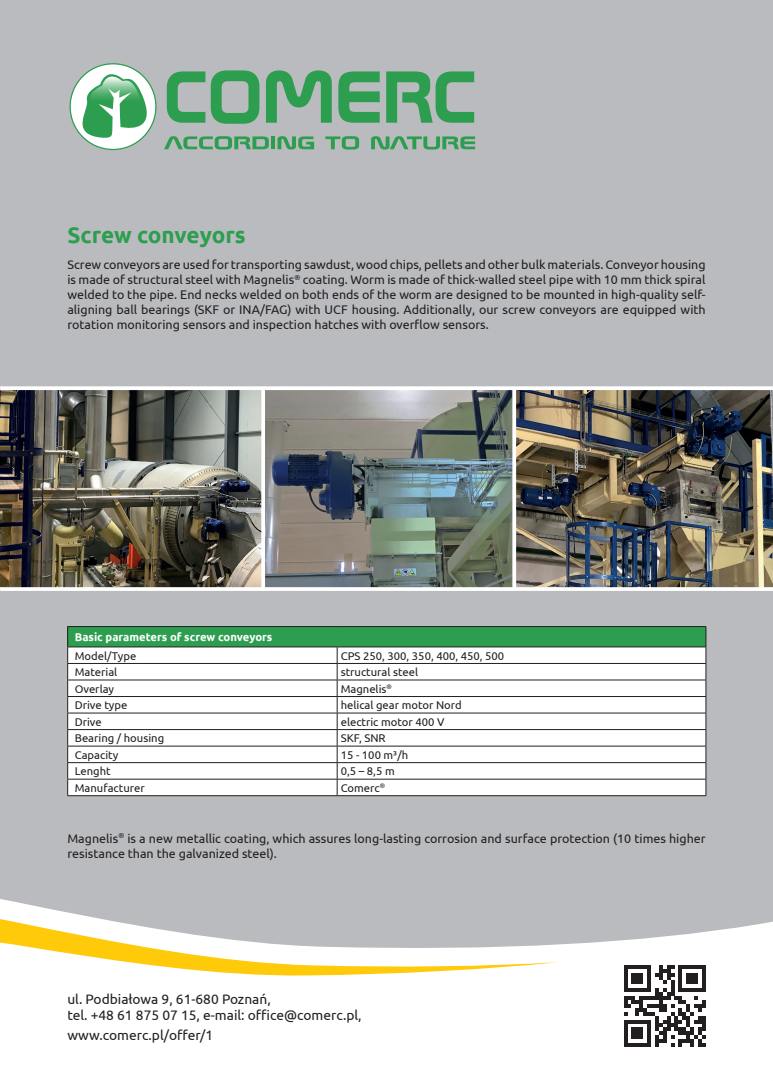
<style>
.page{position:relative;width:773px;height:1081px;background:#fff}
.page>*{position:absolute;margin:0;border:0;box-sizing:border-box;transform-origin:0 0}
.t1{font:700 22.5px "Ubuntu";color:#2d9e4f}
.t2{font:13.75px/16.5px "Ubuntu";color:#231f20}
.t3{font:12.5px/15px "Ubuntu";color:#231f20;text-align:justify}
.t4{font:11.25px "Ubuntu";color:#231f20}
.t5{font:700 11.25px "Ubuntu";color:#fff}
</style>
<div class="page">
<div style="left:0;top:0;width:772px;height:1080px;background:#babbbe"></div>
<svg style="left:0;top:899px;width:772px;height:181px;fill:#fff"></svg>
<svg style="left:0;top:919px;width:558px;height:57px"></svg>
<div style="left:70px;top:64px;width:86px;height:85px;background:#fff;border-radius:50%"></div>
<svg style="left:69px;top:65px;width:88px;height:74px"></svg>
<svg style="left:167px;top:71px;width:38px;height:52px"></svg>
<svg style="left:211px;top:70px;width:48px;height:54px"></svg>
<svg style="left:266px;top:70px;width:66px;height:53px"></svg>
<svg style="left:338px;top:71px;width:41px;height:52px"></svg>
<svg style="left:386px;top:71px;width:88px;height:52px"></svg>
<svg style="left:164px;top:136px;width:105px;height:14px"></svg>
<hr style="left:271px;top:136px;width:4px;height:13px;background:#2d9e4f">
<svg style="left:277px;top:136px;width:37px;height:14px"></svg>
<svg style="left:325px;top:136px;width:34px;height:14px"></svg>
<svg style="left:371px;top:136px;width:104px;height:14px"></svg>
<div style="left:68px;top:626px;width:637px;height:21px;background:#2d9e4f"></div>
<div style="left:68px;top:647px;width:637px;height:148px;background:#fff"></div>
<hr style="left:67px;top:626px;width:270px;height:1px;background:#231f20">
<hr style="left:337px;top:626px;width:369px;height:1px;background:#231f20">
<hr style="left:67px;top:646px;width:270px;height:1px;background:#231f20">
<hr style="left:337px;top:646px;width:369px;height:1px;background:#231f20">
<hr style="left:67px;top:663px;width:270px;height:1px;background:#231f20">
<hr style="left:337px;top:663px;width:369px;height:1px;background:#231f20">
<hr style="left:67px;top:680px;width:270px;height:1px;background:#231f20">
<hr style="left:337px;top:680px;width:369px;height:1px;background:#231f20">
<hr style="left:67px;top:696px;width:270px;height:1px;background:#231f20">
<hr style="left:337px;top:696px;width:369px;height:1px;background:#231f20">
<hr style="left:67px;top:713px;width:270px;height:1px;background:#231f20">
<hr style="left:337px;top:713px;width:369px;height:1px;background:#231f20">
<hr style="left:67px;top:729px;width:270px;height:1px;background:#231f20">
<hr style="left:337px;top:729px;width:369px;height:1px;background:#231f20">
<hr style="left:67px;top:746px;width:270px;height:1px;background:#231f20">
<hr style="left:337px;top:746px;width:369px;height:1px;background:#231f20">
<hr style="left:67px;top:762px;width:270px;height:1px;background:#231f20">
<hr style="left:337px;top:762px;width:369px;height:1px;background:#231f20">
<hr style="left:67px;top:779px;width:270px;height:1px;background:#231f20">
<svg style="left:67px;top:627px;width:1px;height:168px"></svg>
<hr style="left:337px;top:779px;width:369px;height:1px;background:#231f20">
<svg style="left:337px;top:647px;width:1px;height:148px"></svg>
<svg style="left:705px;top:627px;width:1px;height:168px"></svg>
<hr style="left:67px;top:795px;width:270px;height:1px;background:#231f20">
<hr style="left:337px;top:795px;width:369px;height:1px;background:#231f20">
<img style="left:516px;top:390px;width:256px;height:197px">
<img style="left:0;top:390px;width:512px;height:197px">
<svg style="left:0;top:386px;width:772px;height:4px;background:#f9f9f9"></svg>
<svg style="left:261px;top:388px;width:4px;height:199px"></svg>
<svg style="left:512px;top:388px;width:4px;height:199px"></svg>
<svg style="left:0;top:587px;width:772px;height:4px;background:#f7f7f6"></svg>
<div style="left:615px;top:957px;width:98px;height:97px;background:#fff"></div>
<svg style="left:624px;top:965px;width:81px;height:82px"></svg>
<h1 class="t1" style="left:67px;top:221px;width:180px">Screw conveyors</h1>
<p class="t3" style="left:67px;top:256px;width:639px">Screw conveyors are used for transporting sawdust, wood chips, pellets and other bulk materials. Conveyor housing is made of structural steel with Magnelis<sup>®</sup> coating. Worm is made of thick-walled steel pipe with 10 mm thick spiral welded to the pipe. End necks welded on both ends of the worm are designed to be mounted in high-quality self&shy;aligning ball bearings (SKF or INA/FAG) with UCF housing. Additionally, our screw conveyors are equipped with rotation monitoring sensors and inspection hatches with overflow sensors.</p>
<p class="t5" style="left:75px;top:630px;width:199px">Basic parameters of screw conveyors</p>
<p class="t4" style="left:75px;top:649px;width:63px">Model/Type</p>
<p class="t4" style="left:340px;top:649px;width:165px">CPS 250, 300, 350, 400, 450, 500</p>
<p class="t4" style="left:75px;top:665px;width:44px">Material</p>
<p class="t4" style="left:340px;top:665px;width:79px">structural steel</p>
<p class="t4" style="left:75px;top:682px;width:41px">Overlay</p>
<p class="t4" style="left:340px;top:682px;width:53px">Magnelis<sup>®</sup></p>
<p class="t4" style="left:75px;top:698px;width:54px">Drive type</p>
<p class="t4" style="left:340px;top:698px;width:123px">helical gear motor Nord</p>
<p class="t4" style="left:75px;top:715px;width:28px">Drive</p>
<p class="t4" style="left:340px;top:715px;width:105px">electric motor 400 V</p>
<p class="t4" style="left:75px;top:731px;width:91px">Bearing / housing</p>
<p class="t4" style="left:340px;top:731px;width:46px">SKF, SNR</p>
<p class="t4" style="left:75px;top:748px;width:45px">Capacity</p>
<p class="t4" style="left:340px;top:748px;width:69px">15 - 100 m³/h</p>
<p class="t4" style="left:75px;top:764px;width:37px">Lenght</p>
<p class="t4" style="left:340px;top:764px;width:55px">0,5 – 8,5 m</p>
<p class="t4" style="left:75px;top:781px;width:71px">Manufacturer</p>
<p class="t4" style="left:340px;top:781px;width:46px">Comerc<sup>®</sup></p>
<p class="t3" style="left:67px;top:830px;width:639px">Magnelis<sup>®</sup> is a new metallic coating, which assures long-lasting corrosion and surface protection (10 times higher resistance than the galvanized steel).</p>
<p class="t2" style="left:67px;top:990px;width:296px">ul. Podbiałowa 9, 61-680 Poznań,<br>tel. +48 61 875 07 15, e-mail: office@comerc.pl,</p>
<p class="t2" style="left:67px;top:1026px;width:147px">www.comerc.pl/offer/1</p>
</div>
